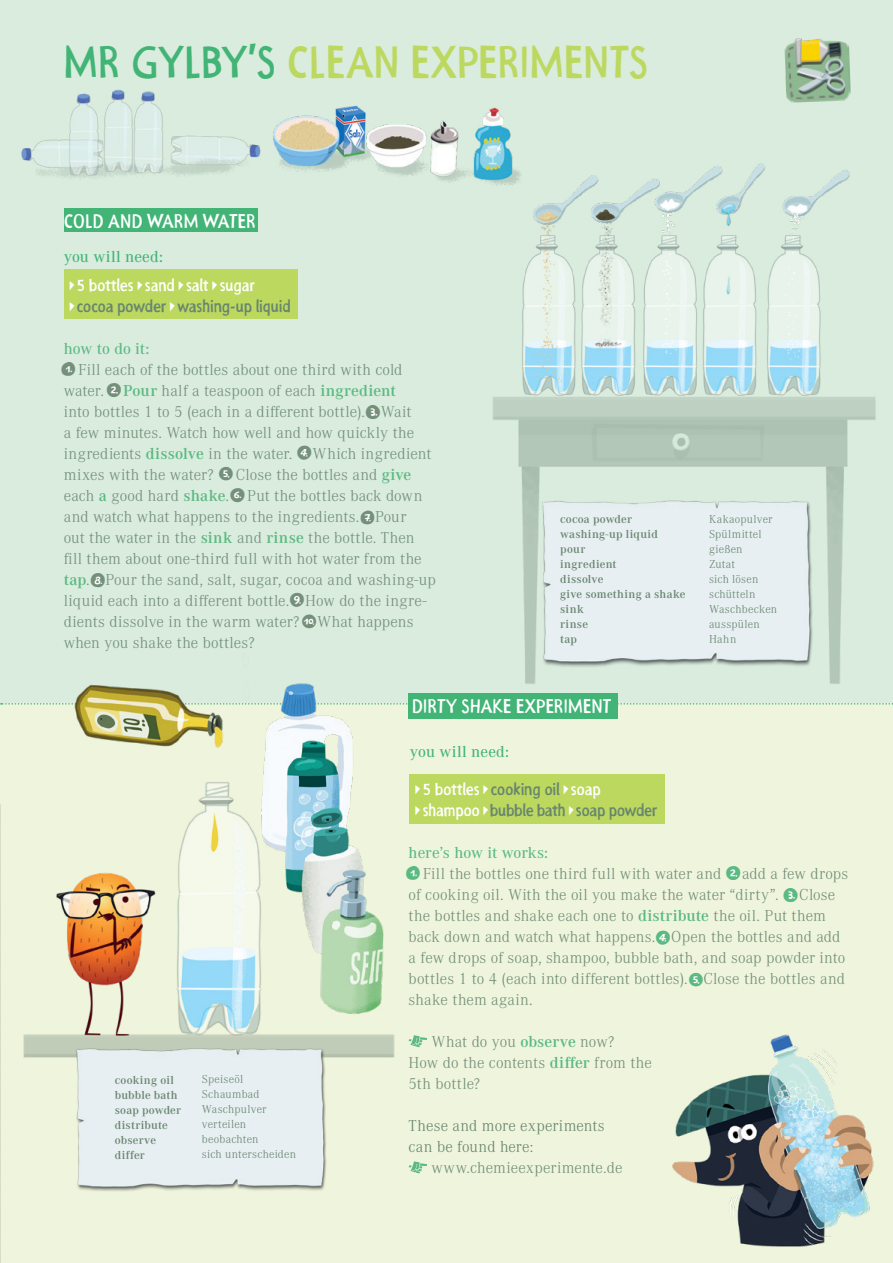
<style>
.page{position:relative;width:893px;height:1263px;background:#fff}
.page>*{position:absolute;margin:0;border:0;box-sizing:border-box;transform-origin:0 0}
.t1{font:45px "Frutimex Condensed";letter-spacing:.01em;color:#bcd85f}
.t2{font:19.5px "Frutimex Condensed";letter-spacing:.015em;color:#fff}
.t3{font:300 16.5px/21px "Corporate A Pro";letter-spacing:.005em;color:#748f7a}
.t4{font:16.5px/21px "Frutimex Condensed";letter-spacing:.02em;color:#68856f}
.t5{font:300 16.5px/21px "Corporate A Pro";letter-spacing:.01em;color:#68856f}
.t6{font:500 16.5px "Corporate A Pro";letter-spacing:.015em;color:#41b476}
.t7{font:300 12px/15px "Corporate A Pro";letter-spacing:.015em;color:#68856f}
.t8{font:600 12px/15px "Corporate A Pro";letter-spacing:.02em;color:#68856f}
.s1{color:#41b476}
.s2{font-size:17.25px;color:#fff}
.s3{color:#fff}
.s4{font-weight:500;color:#5bb982}
.s5{font-family:"Frutimex Condensed";font-weight:400}
.s6{font-weight:600;color:#5bb982}
.s7{font-family:"Frutimex Condensed";font-weight:400;color:#5bb982}
</style>
<div class="page">
<img style="left:0;top:0;width:893px;height:1263px">
<img style="left:64px;top:1035px;width:294px;height:159px">
<img style="left:529px;top:413px;width:309px;height:262px">
<img style="left:784px;top:36px;width:67px;height:67px">
<div style="left:63px;top:363px;width:11px;height:12px;background:#fff;border-radius:50%"></div>
<div style="left:108px;top:384px;width:11px;height:12px;background:#fff;border-radius:50%"></div>
<div style="left:368px;top:406px;width:11px;height:12px;background:#fff;border-radius:50%"></div>
<div style="left:299px;top:447px;width:11px;height:12px;background:#fff;border-radius:50%"></div>
<div style="left:221px;top:468px;width:11px;height:12px;background:#fff;border-radius:50%"></div>
<div style="left:233px;top:489px;width:11px;height:12px;background:#fff;border-radius:50%"></div>
<div style="left:362px;top:511px;width:11px;height:12px;background:#fff;border-radius:50%"></div>
<div style="left:92px;top:575px;width:11px;height:11px;background:#fff;border-radius:50%"></div>
<div style="left:293px;top:594px;width:11px;height:12px;background:#fff;border-radius:50%"></div>
<div style="left:303px;top:616px;width:11px;height:12px;background:#fff;border-radius:50%"></div>
<div style="left:408px;top:868px;width:11px;height:10px;background:#fff;border-radius:50%"></div>
<div style="left:728px;top:868px;width:11px;height:10px;background:#fff;border-radius:50%"></div>
<div style="left:786px;top:890px;width:10px;height:10px;background:#fff;border-radius:50%"></div>
<div style="left:658px;top:933px;width:10px;height:10px;background:#fff;border-radius:50%"></div>
<div style="left:690px;top:975px;width:11px;height:10px;background:#fff;border-radius:50%"></div>
<svg style="left:409px;top:1035px;width:18px;height:12px"></svg>
<svg style="left:409px;top:1161px;width:18px;height:12px"></svg>
<h1 class="t1" style="left:64px;top:34px;width:586px"><span class="s1">MR GYLBY'S</span> CLEAN EXPERIMENTS</h1>
<p class="t2" style="left:64px;top:209px;width:193px">COLD AND WARM WATER</p>
<p class="t6" style="left:64px;top:245px;width:101px">you will need:</p>
<p class="t4" style="left:70px;top:274px;width:222px"><span class="s2">{</span> <span class="s3">5 bottles</span> <span class="s2">{</span><span class="s3">sand</span> <span class="s2">{</span><span class="s3">salt</span> <span class="s2">{</span><span class="s3">sugar </span><span class="s2">{</span>cocoa powder <span class="s2">{</span>washing-up liquid</p>
<p class="t3" style="left:64px;top:337px;width:374px"><span class="s4">how to do it:<br></span><span class="s5">Õ</span> Fill each of the bottles about one third with cold water. <span class="s5">”</span> <span class="s6">Pour</span> half a teaspoon of each <span class="s6">ingredient<br></span>into bottles 1 to 5 (each in a different bottle). <span class="s5">á</span> Wait<br>a few minutes. Watch how well and how quickly the ingredients <span class="s6">dissolve</span> in the water. <span class="s5">à</span> Which ingredient mixes with the water? <span class="s5">â</span> Close the bottles and <span class="s6">give </span>each <span class="s6">a</span> good hard <span class="s6">shake</span>. <sup>ã</sup> Put the bottles back down and watch what happens to the ingredients. <span class="s5">é</span> Pour<br>out the water in the <span class="s6">sink</span> and <span class="s6">rinse</span> the bottle. Then fill them about one-third full with hot water from the <span class="s6">tap</span>. <span class="s5">è</span> Pour the sand, salt, sugar, cocoa and washing-up liquid each into a different bottle. <span class="s5">ê</span> How do the ingre&shy;dients dissolve in the warm water? <span class="s5">ë</span> What happens when you shake the bottles?</p>
<p class="t8" style="left:560px;top:511px;width:127px">cocoa powder washing-up liquid pour<br>ingredient<br>dissolve<br>give something a shake sink<br>rinse<br>tap</p>
<p class="t7" style="left:709px;top:511px;width:70px">Kakaopulver<br>Spülmittel gießen<br>Zutat<br>sich lösen schütteln<br>Waschbecken ausspülen<br>Hahn</p>
<p class="t2" style="left:412px;top:694px;width:200px">DIRTY SHAKE EXPERIMENT</p>
<p class="t6" style="left:410px;top:740px;width:101px">you will need:</p>
<p class="t8" style="left:115px;top:1071px;width:68px">cooking oil bubble bath soap powder distribute observe differ</p>
<p class="t7" style="left:202px;top:1071px;width:96px">Speiseöl<br>Schaumbad<br>Waschpulver verteilen beobachten<br>sich unterscheiden</p>
<p class="t4" style="left:416px;top:779px;width:243px"><span class="s2">{</span> <span class="s3">5 bottles</span> <span class="s2">{</span>cooking oil <span class="s2">{</span><span class="s3">soap </span><span class="s2">{</span><span class="s3">shampoo</span> <span class="s2">{</span> bubble bath <span class="s2">{</span>soap powder</p>
<p class="t3" style="left:409px;top:841px;width:441px"><span class="s4">here’s how it works:<br></span><span class="s7">Õ</span> Fill the bottles one third full with water and <span class="s7">”</span> add a few drops of cooking oil. With the oil you make the water “dirty”. <span class="s7">á</span> Close the bottles and shake each one to <span class="s6">distribute</span> the oil. Put them back down and watch what happens. <span class="s7">à</span> Open the bottles and add a few drops of soap, shampoo, bubble bath, and soap powder into bottles 1 to 4 (each into different bottles). <span class="s7">â</span> Close the bottles and shake them again.</p>
<p class="t3" style="left:409px;top:1031px;width:245px;text-indent:23px">What do you <span class="s6">observe</span> now?<br>How do the contents <span class="s6">differ</span> from the<br>5th bottle?</p>
<p class="t5" style="left:409px;top:1115px;width:198px">These and more experiments can be found here:</p>
<p class="t3" style="left:431px;top:1157px;width:193px">www.chemieexperimente.de</p>
</div>
